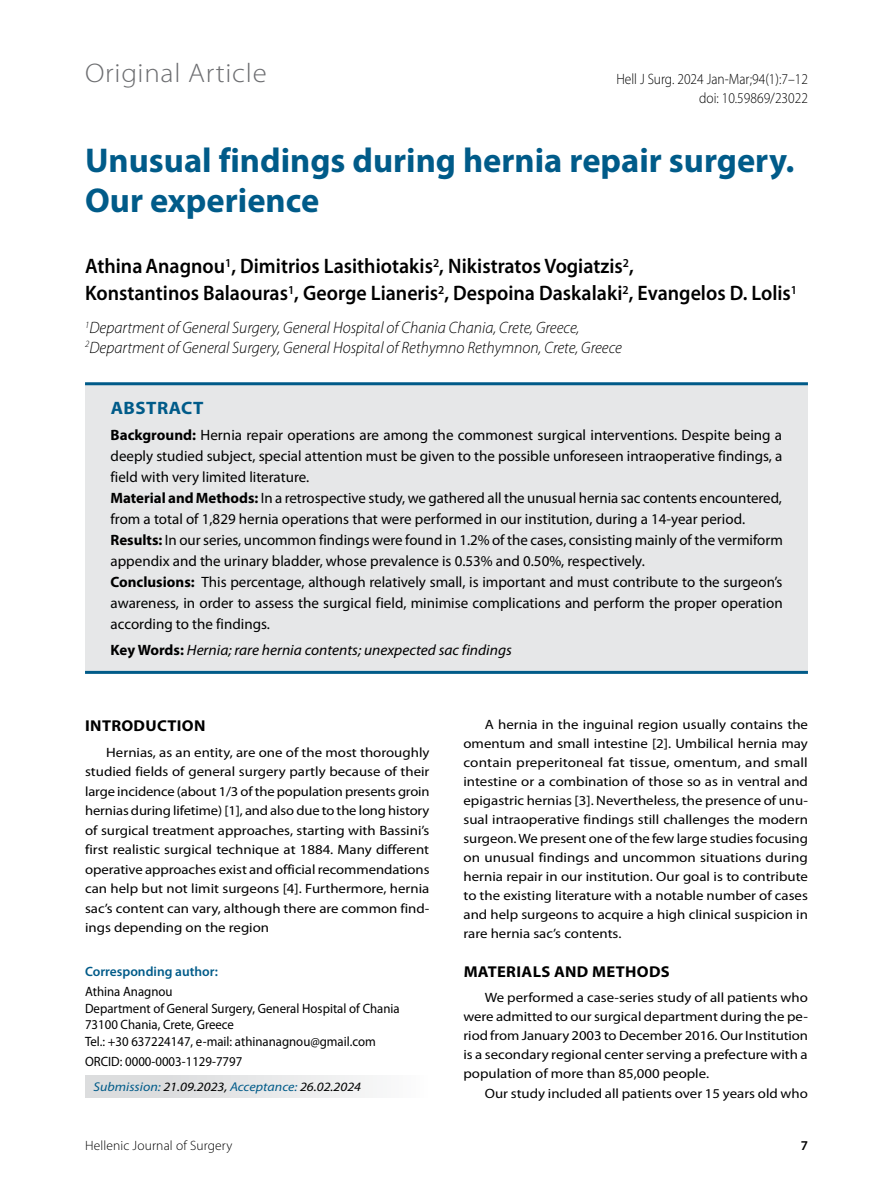
<style>
.page{position:relative;width:893px;height:1191px;background:#fff}
.page>*{position:absolute;margin:0;border:0;box-sizing:border-box;transform-origin:0 0}
.t1{font:700 34.5px/40.5px "Myriad Pro";color:#005b89}
.t2{font:300 27px "Myriad Pro";letter-spacing:.025em;color:#6d6e71;scale:1.07 1}
.t3{font:600 21px/27px "Myriad Pro";color:#000;scale:.95 1}
.t4{font:700 18px "Myriad Pro";letter-spacing:.025em;color:#005b89;scale:1.05 1}
.t5{font:italic 300 16.5px/19.8px "Myriad Pro";color:#000}
.t6{font:700 15.75px "Myriad Pro";letter-spacing:.02em;color:#000;scale:1.05 1}
.t7{font:15px/21px "Myriad Pro";color:#000}
.t8{font:italic 15px "Myriad Pro";color:#000}
.t9{font:300 15px/19.5px "Myriad Pro";color:#000;text-align:right;scale:.9 1}
.t10{font:13.5px/19px "Myriad Pro";color:#000;text-align:justify;scale:1.1 1}
.t11{font:13.5px/16.5px "Myriad Pro";color:#000;scale:.95 1}
.t12{font:300 13.5px "Myriad Pro";letter-spacing:.01em;color:#000}
.t13{font:600 13.5px "Myriad Pro";color:#005b89}
.t14{font:600 13.5px "Myriad Pro";color:#000}
.t15{font:italic 12.75px "Myriad Pro";color:#005b89;scale:1.1 1}
.s1{font-weight:700}
.s2{font-weight:700;font-style:normal}
.s3{color:#000}
</style>
<div class="page">
<div style="left:85px;top:384px;width:723px;height:288px;background:#e6e7e8"></div>
<hr style="left:85px;top:382px;width:723px;height:3px;background:#005b89">
<hr style="left:85px;top:671px;width:723px;height:3px;background:#005b89">
<div style="left:85px;top:1075px;width:343px;height:22px;background:linear-gradient(to right,#d6d7d8,#fafafb)"></div>
<h2 class="t2" style="left:85px;top:57px;width:171px">Original Article</h2>
<p class="t9" style="left:616px;top:69px;width:214px">Hell J Surg. 2024 Jan-Mar;94(1):7–12 doi: 10.59869/23022</p>
<h1 class="t1" style="left:85px;top:139px;width:711px">Unusual findings during hernia repair surgery.<br>Our experience</h1>
<h3 class="t3" style="left:85px;top:252px;width:751px">Athina Anagnou<sup>1</sup>, Dimitrios Lasithiotakis<sup>2</sup>, Nikistratos Vogiatzis<sup>2</sup>,<br>Konstantinos Balaouras<sup>1</sup>, George Lianeris<sup>2</sup>, Despoina Daskalaki<sup>2</sup>, Evangelos D. Lolis<sup>1</sup></h3>
<p class="t5" style="left:85px;top:317px;width:538px"><sup>1</sup>Department of General Surgery, General Hospital of Chania Chania, Crete, Greece,<br><sup>2</sup>Department of General Surgery, General Hospital of Rethymno Rethymnon, Crete, Greece</p>
<h3 class="t4" style="left:111px;top:396px;width:90px">Abstract</h3>
<p class="t7" style="left:111px;top:424px;width:674px"><span class="s1">Background:</span> Hernia repair operations are among the commonest surgical interventions. Despite being a deeply studied subject, special attention must be given to the possible unforeseen intraoperative findings, a field with very limited literature.<br><span class="s1">Material and Methods:</span> In a retrospective study, we gathered all the unusual hernia sac contents encountered, from a total of 1,829 hernia operations that were performed in our institution, during a 14-year period.<br><span class="s1">Results:</span> In our series, uncommon findings were found in 1.2% of the cases, consisting mainly of the vermiform appendix and the urinary bladder, whose prevalence is 0.53% and 0.50%, respectively.<br><span class="s1">Conclusions:</span> This percentage, although relatively small, is important and must contribute to the surgeon’s awareness, in order to assess the surgical field, minimise complications and perform the proper operation according to the findings.</p>
<p class="t8" style="left:111px;top:641px;width:403px"><span class="s2">Key Words:</span> Hernia; rare hernia contents; unexpected sac findings</p>
<p class="t6" style="left:85px;top:715px;width:116px">Introduction</p>
<p class="t10" style="left:85px;top:742px;width:315px;line-height:19.5px;text-indent:21px">Hernias, as an entity, are one of the most thoroughly studied fields of general surgery partly because of their large incidence (about 1/3 of the population presents groin hernias during lifetime) [1], and also due to the long history of surgical treatment approaches, starting with Bassini’s first realistic surgical technique at 1884. Many different operative approaches exist and official recommendations can help but not limit surgeons [4]. Furthermore, hernia sac’s content can vary, although there are common find&shy;ings depending on the region</p>
<p class="t13" style="left:85px;top:963px;width:134px">Corresponding author:</p>
<p class="t11" style="left:85px;top:983px;width:333px">Αthina Anagnou<br>Department of General Surgery, General Hospital of Chania 73100 Chania, Crete, Greece<br>Tel.: +30 637224147, e-mail: athinanagnou@gmail.com</p>
<p class="t11" style="left:85px;top:1053px;width:167px">ORCID: 0000-0003-1129-7797</p>
<p class="t15" style="left:94px;top:1078px;width:245px">Submission: <span class="s3">21.09.2023,</span> Acceptance: <span class="s3">26.02.2024</span></p>
<p class="t10" style="left:463px;top:714px;width:315px;text-indent:21px">A hernia in the inguinal region usually contains the omentum and small intestine [2]. Umbilical hernia may contain preperitoneal fat tissue, omentum, and small intestine or a combination of those so as in ventral and epigastric hernias [3]. Nevertheless, the presence of unu&shy;sual intraoperative findings still challenges the modern surgeon. We present one of the few large studies focusing on unusual findings and uncommon situations during hernia repair in our institution. Our goal is to contribute to the existing literature with a notable number of cases and help surgeons to acquire a high clinical suspicion in rare hernia sac’s contents.</p>
<p class="t6" style="left:464px;top:961px;width:198px">Materials and Methods</p>
<p class="t10" style="left:463px;top:988px;width:315px;text-indent:21px">We performed a case-series study of all patients who were admitted to our surgical department during the pe&shy;riod from January 2003 to December 2016. Our Institution is a secondary regional center serving a prefecture with a population of more than 85,000 people.</p>
<p class="t10" style="left:485px;top:1083px;width:295px">Our study included all patients over 15 years old who</p>
<p class="t12" style="left:85px;top:1137px;width:149px">Hellenic Journal of Surgery</p>
<p class="t14" style="left:801px;top:1137px;width:9px">7</p>
</div>
